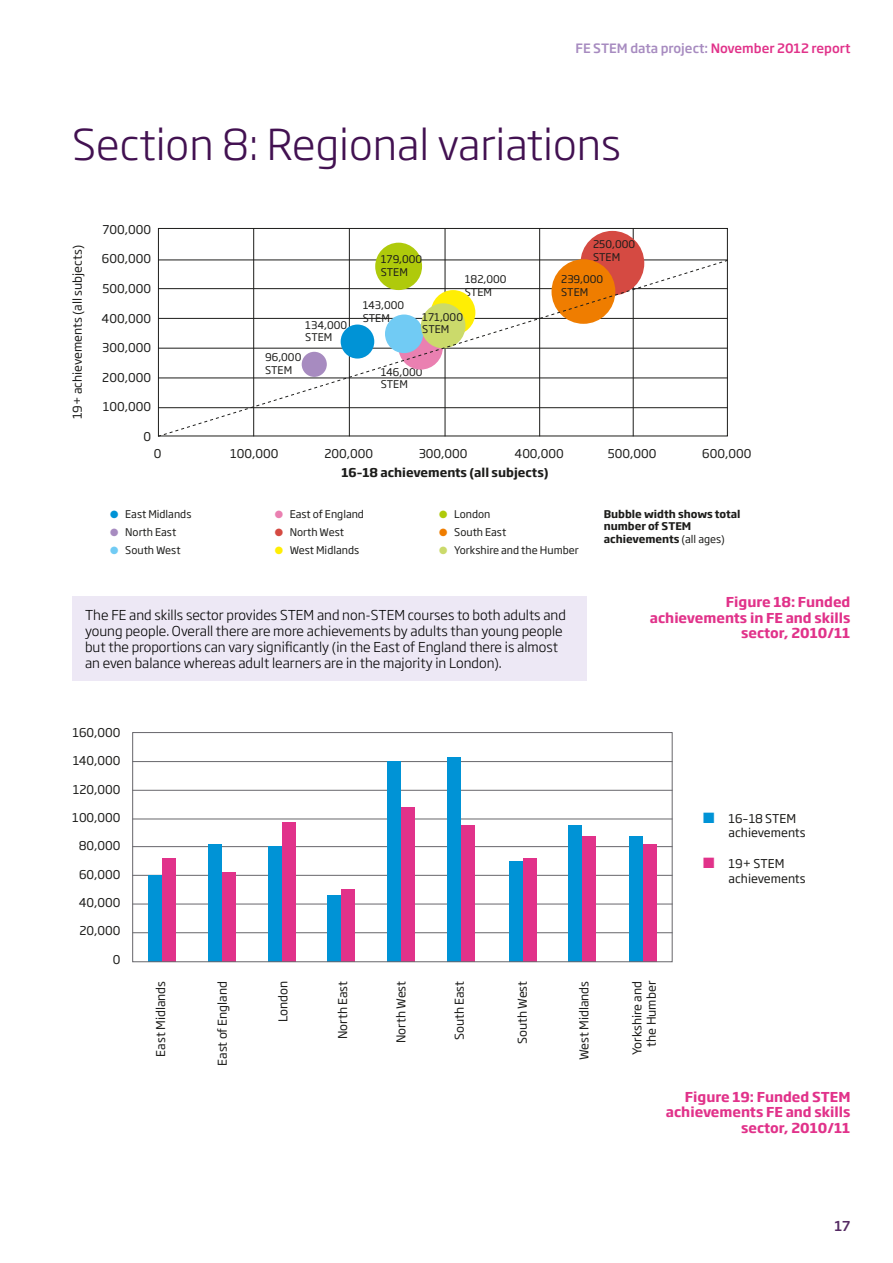
<style>
.page{position:relative;width:893px;height:1263px;background:#fff}
.page>*{position:absolute;margin:0;border:0;box-sizing:border-box;transform-origin:0 0}
.t1{font:300 42px "Soho Gothic Std";color:#421151}
.t2{font:300 13.5px/16.2px "Soho Gothic Std";color:#000}
.t3{font:700 13.5px/15.6px "Soho Gothic Std";color:#e1328a;text-align:right}
.t4{font:500 13.5px "Soho Gothic Std";color:#552a63}
.t5{font:500 12.75px "Soho Gothic Std";color:#a78bc0}
.t6{font:12px/14.4px "Soho Gothic Std";color:#1d1d1b}
.t7{font:700 12px "Soho Gothic Std";color:#1d1d1b}
.t8{font:10.5px/12.6px "Soho Gothic Std";color:#1d1d1b}
.t9{font:700 10.5px/12.6px "Soho Gothic Std";color:#1d1d1b}
.s1{color:#e1328a}
.s2{color:#0093d6}
.s3{color:#a78bc0}
.s4{color:#71cbf4}
.s5{color:#ea80b1}
.s6{color:#d54a42}
.s7{color:#ffee04}
.s8{color:#afca0b}
.s9{color:#ef7d00}
.s10{color:#cbda6b}
.s11{font-weight:400}
</style>
<div class="page">
<div style="left:72px;top:596px;width:515px;height:85px;background:#ede8f5"></div>
<svg style="left:132px;top:732px;width:541px;height:230px"></svg>
<svg style="left:158px;top:228px;width:570px;height:31px"></svg>
<hr style="left:253px;top:228px;width:1px;height:208px;background:#1d1d1b">
<hr style="left:349px;top:228px;width:1px;height:208px;background:#1d1d1b">
<hr style="left:445px;top:228px;width:1px;height:208px;background:#1d1d1b">
<hr style="left:539px;top:228px;width:1px;height:208px;background:#1d1d1b">
<hr style="left:633px;top:228px;width:1px;height:208px;background:#1d1d1b">
<div style="left:375px;top:243px;width:47px;height:47px;background:#afca0b;border-radius:50%"></div>
<div style="left:580px;top:231px;width:64px;height:64px;background:#d54a42;border-radius:50%"></div>
<svg style="left:157px;top:259px;width:571px;height:178px"></svg>
<p class="t5" style="left:575px;top:40px;width:276px">FE STEM data project: <span class="s1">November 2012 report</span></p>
<h1 class="t1" style="left:72px;top:118px;width:550px">Section 8: Regional variations</h1>
<p class="t6" style="left:70px;top:419px;width:175px;rotate:-90deg">19+ achievements (all subjects)</p>
<p class="t6" style="left:102px;top:222px;width:50px">700,000</p>
<p class="t6" style="left:102px;top:252px;width:51px">600,000</p>
<p class="t6" style="left:102px;top:281px;width:50px">500,000</p>
<p class="t6" style="left:102px;top:311px;width:51px">400,000</p>
<p class="t6" style="left:102px;top:341px;width:50px">300,000</p>
<p class="t6" style="left:102px;top:370px;width:50px">200,000</p>
<p class="t6" style="left:103px;top:400px;width:50px">100,000</p>
<p class="t6" style="left:143px;top:430px;width:9px">0</p>
<p class="t8" style="left:305px;top:319px;width:43px">134,000<br>STEM</p>
<p class="t8" style="left:265px;top:351px;width:38px">96,000<br>STEM</p>
<p class="t8" style="left:381px;top:253px;width:43px">179,000<br>STEM</p>
<p class="t8" style="left:593px;top:238px;width:44px">250,000<br>STEM</p>
<p class="t8" style="left:465px;top:273px;width:43px">182,000<br>STEM</p>
<p class="t8" style="left:561px;top:273px;width:44px">239,000<br>STEM</p>
<p class="t8" style="left:363px;top:299px;width:43px">143,000<br>STEM</p>
<p class="t8" style="left:422px;top:311px;width:42px">171,000<br>STEM</p>
<p class="t8" style="left:381px;top:366px;width:43px">146,000<br>STEM</p>
<p class="t6" style="left:154px;top:447px;width:9px">0</p>
<p class="t6" style="left:230px;top:447px;width:50px">100,000</p>
<p class="t6" style="left:324px;top:447px;width:50px">200,000</p>
<p class="t6" style="left:419px;top:447px;width:50px">300,000</p>
<p class="t6" style="left:514px;top:447px;width:51px">400,000</p>
<p class="t6" style="left:608px;top:447px;width:50px">500,000</p>
<p class="t6" style="left:702px;top:447px;width:51px">600,000</p>
<p class="t7" style="left:341px;top:465px;width:209px">16–18 achievements (all subjects)</p>
<p class="t8" style="left:110px;top:508px;width:83px"><span class="s2">●</span> East Midlands</p>
<p class="t8" style="left:110px;top:526px;width:68px"><span class="s3">●</span> North East</p>
<p class="t8" style="left:110px;top:544px;width:72px"><span class="s4">●</span> South West</p>
<p class="t8" style="left:275px;top:508px;width:91px"><span class="s5">●</span> East of England</p>
<p class="t8" style="left:275px;top:526px;width:71px"><span class="s6">●</span> North West</p>
<p class="t8" style="left:275px;top:544px;width:86px"><span class="s7">●</span> West Midlands</p>
<p class="t8" style="left:439px;top:508px;width:53px"><span class="s8">●</span> London</p>
<p class="t8" style="left:439px;top:526px;width:69px"><span class="s9">●</span> South East</p>
<p class="t8" style="left:439px;top:544px;width:141px"><span class="s10">●</span> Yorkshire and the Humber</p>
<p class="t9" style="left:604px;top:508px;width:138px">Bubble width shows total number of STEM achievements <span class="s11">(all ages)</span></p>
<p class="t2" style="left:85px;top:607px;width:482px">The FE and skills sector provides STEM and non-STEM courses to both adults and young people. Overall there are more achievements by adults than young people but the proportions can vary significantly (in the East of England there is almost an even balance whereas adult learners are in the majority in London).</p>
<p class="t6" style="left:73px;top:725px;width:49px">160,000</p>
<p class="t6" style="left:73px;top:754px;width:49px">140,000</p>
<p class="t6" style="left:73px;top:782px;width:49px">120,000</p>
<p class="t6" style="left:72px;top:811px;width:50px">100,000</p>
<p class="t6" style="left:79px;top:839px;width:43px">80,000</p>
<p class="t6" style="left:79px;top:867px;width:43px">60,000</p>
<p class="t6" style="left:79px;top:896px;width:43px">40,000</p>
<p class="t6" style="left:80px;top:924px;width:43px">20,000</p>
<p class="t6" style="left:113px;top:952px;width:9px">0</p>
<p class="t3" style="left:650px;top:594px;width:202px">Figure 18: Funded achievements in FE and skills sector, 2010/11</p>
<p class="t6" style="left:729px;top:812px;width:78px;text-indent:-25px"><span class="s2">■</span> 16–18 STEM achievements</p>
<p class="t6" style="left:729px;top:857px;width:78px;text-indent:-25px"><span class="s1">■</span> 19+ STEM achievements</p>
<p class="t6" style="left:154px;top:1056px;width:77px;rotate:-90deg">East Midlands</p>
<p class="t6" style="left:215px;top:1066px;width:86px;rotate:-90deg">East of England</p>
<p class="t6" style="left:276px;top:1022px;width:43px;rotate:-90deg">London</p>
<p class="t6" style="left:336px;top:1039px;width:60px;rotate:-90deg">North East</p>
<p class="t6" style="left:394px;top:1043px;width:64px;rotate:-90deg">North West</p>
<p class="t6" style="left:453px;top:1040px;width:61px;rotate:-90deg">South East</p>
<p class="t6" style="left:515px;top:1044px;width:65px;rotate:-90deg">South West</p>
<p class="t6" style="left:577px;top:1060px;width:81px;rotate:-90deg">West Midlands</p>
<p class="t6" style="left:630px;top:1055px;width:76px;text-align:right;rotate:-90deg">Yorkshire and the Humber</p>
<p class="t3" style="left:666px;top:1089px;width:186px">Figure 19: Funded STEM achievements FE and skills sector, 2010/11</p>
<p class="t4" style="left:834px;top:1217px;width:18px">17</p>
</div>
